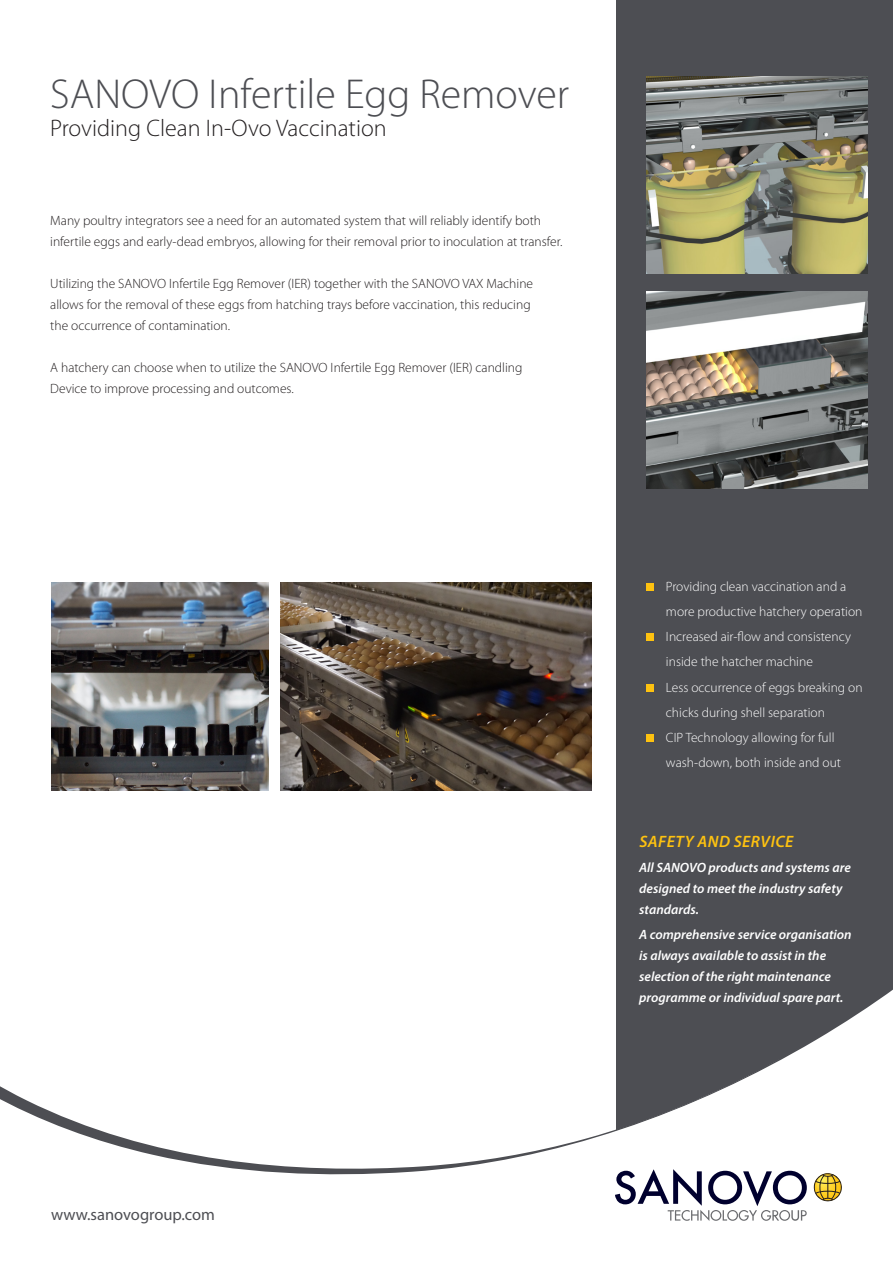
<style>
.page{position:relative;width:893px;height:1263px;background:#fff}
.page>*{position:absolute;margin:0;border:0;box-sizing:border-box;transform-origin:0 0}
.Headline_brochure{font:300 42px "Myriad Pro";color:#4d4e53}
.t1{font:300 24px "Myriad Pro";color:#231f20}
.t2{font:16.5px "Myriad Pro";color:#4d4e53}
.Capacity{font:italic 600 16.5px "Myriad Pro";letter-spacing:.03em;color:#fec210}
.Brødtekst{font:300 13.5px "Myriad Pro";color:#231f20}
.t3{font:300 13.5px "Myriad Pro";color:#fff}
.Safety_and_Service{font:italic 600 13.5px/21px "Myriad Pro";color:#fff}
</style>
<div class="page">
<div style="left:617px;top:0;width:276px;height:1133px;background:#4d4e53"></div>
<svg style="left:0;top:889px;width:893px;height:286px"></svg>
<svg style="left:814px;top:1173px;width:28px;height:29px"></svg>
<svg style="left:615px;top:1169px;width:192px;height:52px"></svg>
<img style="left:646px;top:77px;width:221px;height:196px">
<img style="left:51px;top:583px;width:218px;height:207px">
<div style="left:646px;top:583px;width:8px;height:8px;background:#fec210"></div>
<div style="left:646px;top:633px;width:8px;height:8px;background:#fec210"></div>
<div style="left:646px;top:684px;width:8px;height:8px;background:#fec210"></div>
<div style="left:646px;top:734px;width:8px;height:8px;background:#fec210"></div>
<img style="left:281px;top:583px;width:311px;height:207px">
<img style="left:646px;top:291px;width:221px;height:197px">
<p class="Headline_brochure" style="left:50px;top:71px;width:520px">SANOVO Infertile Egg Remover</p>
<p class="t1" style="left:50px;top:115px;width:338px">Providing Clean In-Ovo Vaccination</p>
<p class="Brødtekst" style="left:50px;top:213px;width:492px">Many poultry integrators see a need for an automated system that will reliably identify both</p>
<p class="Brødtekst" style="left:50px;top:234px;width:514px">infertile eggs and early-dead embryos, allowing for their removal prior to inoculation at transfer.</p>
<p class="Brødtekst" style="left:50px;top:276px;width:484px">Utilizing the SANOVO Infertile Egg Remover (IER) together with the SANOVO VAX Machine</p>
<p class="Brødtekst" style="left:50px;top:297px;width:482px">allows for the removal of these eggs from hatching trays before vaccination, this reducing</p>
<p class="Brødtekst" style="left:50px;top:318px;width:181px">the occurrence of contamination.</p>
<p class="Brødtekst" style="left:50px;top:360px;width:474px">A hatchery can choose when to utilize the SANOVO Infertile Egg Remover (IER) candling</p>
<p class="Brødtekst" style="left:50px;top:381px;width:245px">Device to improve processing and outcomes.</p>
<p class="t3" style="left:666px;top:579px;width:182px">Providing clean vaccination and a</p>
<p class="t3" style="left:666px;top:604px;width:198px">more productive hatchery operation</p>
<p class="t3" style="left:666px;top:629px;width:186px">Increased air-flow and consistency</p>
<p class="t3" style="left:666px;top:654px;width:148px">inside the hatcher machine</p>
<p class="t3" style="left:666px;top:680px;width:198px">Less occurrence of eggs breaking on</p>
<p class="t3" style="left:666px;top:705px;width:160px">chicks during shell separation</p>
<p class="t3" style="left:666px;top:730px;width:170px">CIP Technology allowing for full</p>
<p class="t3" style="left:666px;top:755px;width:177px">wash-down, both inside and out</p>
<p class="Capacity" style="left:639px;top:831px;width:156px">SAFETY AND SERVICE</p>
<p class="Safety_and_Service" style="left:639px;top:857px;width:213px">All SANOVO products and systems are designed to meet the industry safety standards.</p>
<p class="Safety_and_Service" style="left:639px;top:924px;width:214px">A comprehensive service organisation is always available to assist in the selection of the right maintenance programme or individual spare part.</p>
<p class="t2" style="left:51px;top:1204px;width:166px">www.sanovogroup.com</p>
</div>
